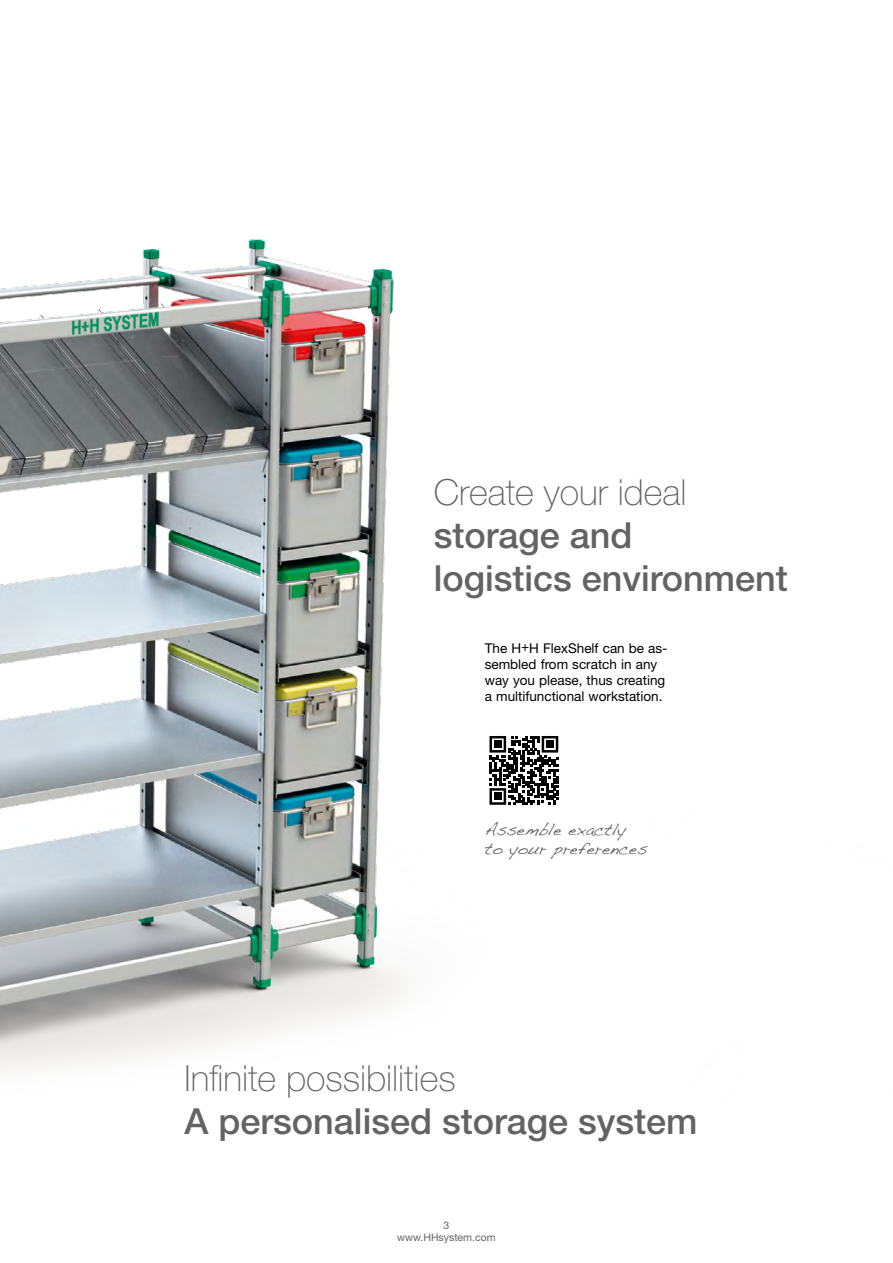
<style>
.page{position:relative;width:893px;height:1263px;background:#fff}
.page>*{position:absolute;margin:0;border:0;box-sizing:border-box;transform-origin:0 0}
.t1{font:500 36px/43.2px "Helvetica Neue";color:#646363}
.t2{font:100 36px "Helvetica Neue";color:#646363}
.t3{font:16.5px/19.8px "Handwriting Dakota";color:#646363}
.t4{font:13.5px/16.2px "Helvetica Neue";color:#000}
.t5{font:10.5px/12px "Helvetica Neue";color:#646363;text-align:center}
</style>
<div class="page">
<img style="left:0;top:239px;width:398px;height:829px">
<svg style="left:489px;top:736px;width:69px;height:69px"></svg>
<div style="left:494px;top:741px;width:7px;height:7px;background:#000"></div>
<div style="left:546px;top:741px;width:7px;height:7px;background:#000"></div>
<div style="left:494px;top:793px;width:7px;height:7px;background:#000"></div>
<h1 class="t2" style="left:434px;top:472px;width:254px">Create your ideal</h1>
<h1 class="t1" style="left:434px;top:513px;width:356px">storage and<br>logistics environment</h1>
<p class="t4" style="left:485px;top:640px;width:184px">The H+H FlexShelf can be as&shy;sembled from scratch in any way you please, thus creating a multifunctional workstation.</p>
<p class="t3" style="left:485px;top:819px;width:164px">Assemble exactly to your preferences</p>
<h1 class="t2" style="left:185px;top:1058px;width:273px">Infinite possibilities</h1>
<h1 class="t1" style="left:185px;top:1099px;width:514px">A personalised storage system</h1>
<p class="t5" style="left:397px;top:1219px;width:100px">3 www.HHsystem.com</p>
</div>
